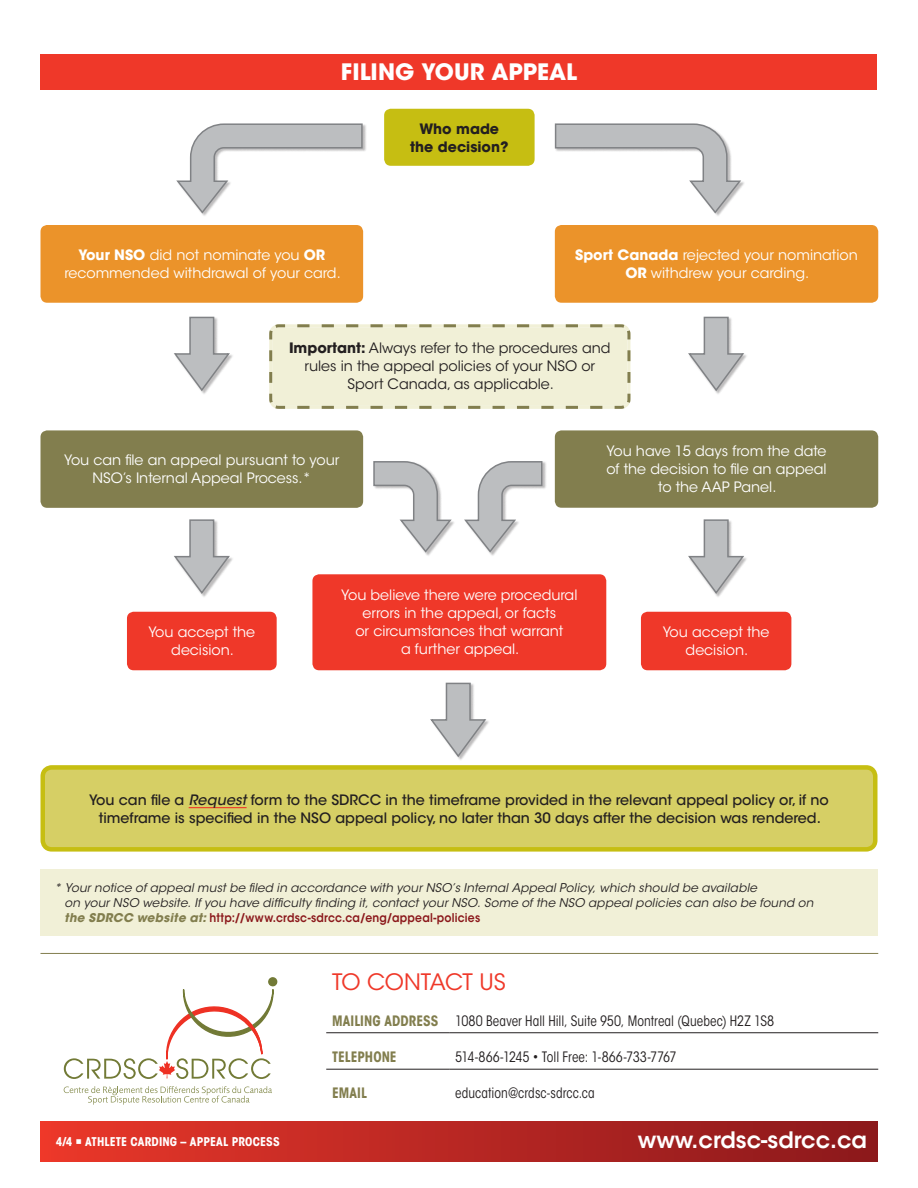
<style>
.page{position:relative;width:918px;height:1188px;background:#fff}
.page>*{position:absolute;margin:0;border:0;box-sizing:border-box;transform-origin:0 0}
.t1{font:600 22.5px "ITC Avant Garde Std";color:#fff}
.t2{font:700 22.5px "ITC Avant Garde Std";color:#fff}
.t3{font:22.5px "ITC Avant Garde Std";letter-spacing:-.02em;color:#ef3829}
.t4{font:14.25px/18px "ITC Avant Garde Std";color:#fff;text-align:center}
.t5{font:500 14.25px/18px "ITC Avant Garde Std";color:#231f20;text-align:center}
.t6{font:condensed 14.25px "ITC Avant Garde Std";color:#231f20;scale:.95 1}
.t7{font:14.25px/18px "ITC Avant Garde Std";color:#231f20;text-align:center}
.t8{font:700 14.25px/18px "ITC Avant Garde Std";color:#231f20;text-align:center}
.t9{font:700 condensed 14.25px "ITC Avant Garde Std";color:#827e4e;scale:.95 1}
.t10{font:italic 12px/15px "ITC Avant Garde Std";letter-spacing:.015em;color:#231f20}
.t11{font:700 condensed 12px "ITC Avant Garde Std";letter-spacing:.005em;color:#fff}
.s1{font-weight:700}
.s2{font-style:italic}
.s3{font-weight:700;color:#827e4e}
.s4{font-weight:600;font-style:normal;color:#8b181b}
</style>
<div class="page">
<div style="left:40px;top:1122px;width:838px;height:39px;background:linear-gradient(to right,#e9372a,#8a181c)"></div>
<div style="left:40px;top:869px;width:838px;height:66px;background:#f1f0d7"></div>
<div style="left:384px;top:109px;width:151px;height:57px;background:#c6be12;border-radius:7px"></div>
<div style="left:40px;top:225px;width:323px;height:78px;background:#eb932a;border-radius:7px"></div>
<div style="left:555px;top:225px;width:323px;height:78px;background:#eb932a;border-radius:7px"></div>
<svg style="left:269px;top:324px;width:362px;height:85px;background:#ecebd1"></svg>
<div style="left:40px;top:430px;width:323px;height:78px;background:#827e4e;border-radius:7px"></div>
<div style="left:555px;top:430px;width:323px;height:78px;background:#827e4e;border-radius:7px"></div>
<div style="left:127px;top:612px;width:150px;height:58px;background:#ef3829;border-radius:7px"></div>
<div style="left:312px;top:574px;width:294px;height:96px;background:#ef3829;border-radius:7px"></div>
<div style="left:641px;top:612px;width:150px;height:58px;background:#ef3829;border-radius:7px"></div>
<div style="left:43px;top:767px;width:832px;height:82px;background:#d6cf65;border-radius:9px"></div>
<hr style="left:189px;top:807px;width:58px;height:1px;background:#ef3829">
<div style="left:40px;top:765px;width:838px;height:87px;border:4px solid #c6be12;border-radius:9px"></div>
<hr style="left:40px;top:953px;width:838px;height:1px;background:#827e4e">
<svg style="left:60px;top:989px;width:226px;height:144px"></svg>
<div style="left:269px;top:978px;width:8px;height:8px;background:#727a36;border-radius:50%"></div>
<div style="left:268px;top:977px;width:10px;height:10px;border:1px solid #727a36;border-radius:50%"></div>
<svg style="left:64px;top:977px;width:209px;height:128px"></svg>
<hr style="left:326px;top:1032px;width:123px;height:1px;background:#231f20">
<hr style="left:449px;top:1032px;width:429px;height:1px;background:#231f20">
<hr style="left:326px;top:1069px;width:123px;height:1px;background:#231f20">
<hr style="left:449px;top:1069px;width:429px;height:1px;background:#231f20">
<div style="left:40px;top:54px;width:838px;height:36px;background:#ef3829"></div>
<div style="left:177px;top:124px;width:190px;height:94px;background:#231f20;opacity:.3"></div>
<svg style="left:176px;top:123px;width:187px;height:92px"></svg>
<svg style="left:554px;top:123px;width:189px;height:92px"></svg>
<svg style="left:373px;top:461px;width:80px;height:93px"></svg>
<div style="left:465px;top:461px;width:82px;height:95px;background:#231f20;opacity:.3"></div>
<svg style="left:464px;top:461px;width:79px;height:93px"></svg>
<svg style="left:174px;top:316px;width:57px;height:77px"></svg>
<svg style="left:174px;top:519px;width:57px;height:76px"></svg>
<svg style="left:688px;top:316px;width:58px;height:77px"></svg>
<svg style="left:688px;top:519px;width:58px;height:76px"></svg>
<svg style="left:430px;top:682px;width:58px;height:77px"></svg>
<h1 class="t2" style="left:341px;top:57px;width:238px">FILING YOUR APPEAL</h1>
<p class="t8" style="left:410px;top:120px;width:100px">Who made the decision?</p>
<p class="t4" style="left:64px;top:246px;width:278px"><span class="s1">Your NSO</span> did not nominate you <span class="s1">OR </span>recommended withdrawal of your card.</p>
<p class="t4" style="left:575px;top:246px;width:284px"><span class="s1">Sport Canada</span> rejected your nomination<br><span class="s1">OR</span> withdrew your carding.</p>
<p class="t7" style="left:289px;top:339px;width:323px"><span class="s1">Important:</span> Always refer to the procedures and rules in the appeal policies of your NSO or<br>Sport Canada, as applicable.</p>
<p class="t4" style="left:64px;top:451px;width:277px">You can file an appeal pursuant to your<br>NSO’s Internal Appeal Process.*</p>
<p class="t4" style="left:606px;top:442px;width:222px">You have 15 days from the date of the decision to file an appeal to the AAP Panel.</p>
<p class="t4" style="left:148px;top:623px;width:108px">You accept the decision.</p>
<p class="t4" style="left:341px;top:586px;width:238px">You believe there were procedural errors in the appeal, or facts<br>or circumstances that warrant<br>a further appeal.</p>
<p class="t4" style="left:663px;top:623px;width:108px">You accept the decision.</p>
<p class="t5" style="left:89px;top:791px;width:741px">You can file a <span class="s2">Request</span> form to the SDRCC in the timeframe provided in the relevant appeal policy or, if no timeframe is specified in the NSO appeal policy, no later than 30 days after the decision was rendered.</p>
<p class="t10" style="left:65px;top:880px;width:750px;text-indent:-11px">* Your notice of appeal must be filed in accordance with your NSO’s Internal Appeal Policy, which should be available<br>on your NSO website. If you have difficulty finding it, contact your NSO. Some of the NSO appeal policies can also be found on <span class="s3">the SDRCC website at:</span> <span class="s4">http://www.crdsc-sdrcc.ca/eng/appeal-policies</span></p>
<h1 class="t3" style="left:332px;top:968px;width:175px">TO CONTACT US</h1>
<p class="t6" style="left:332px;top:1012px;width:467px"><span class="s3">MAILING ADDRESS</span> 1080 Beaver Hall Hill, Suite 950, Montreal (Quebec) H2Z 1S8</p>
<p class="t9" style="left:332px;top:1048px;width:69px">TELEPHONE</p>
<p class="t6" style="left:455px;top:1048px;width:235px">514-866-1245 • Toll Free: 1-866-733-7767</p>
<p class="t9" style="left:332px;top:1084px;width:38px">EMAIL</p>
<p class="t6" style="left:455px;top:1084px;width:149px">education@crdsc-sdrcc.ca</p>
<p class="t11" style="left:56px;top:1134px;width:225px">4/4 ○ ATHLETE CARDING – APPEAL PROCESS</p>
<h1 class="t1" style="left:638px;top:1126px;width:231px">www.crdsc-sdrcc.ca</h1>
</div>
